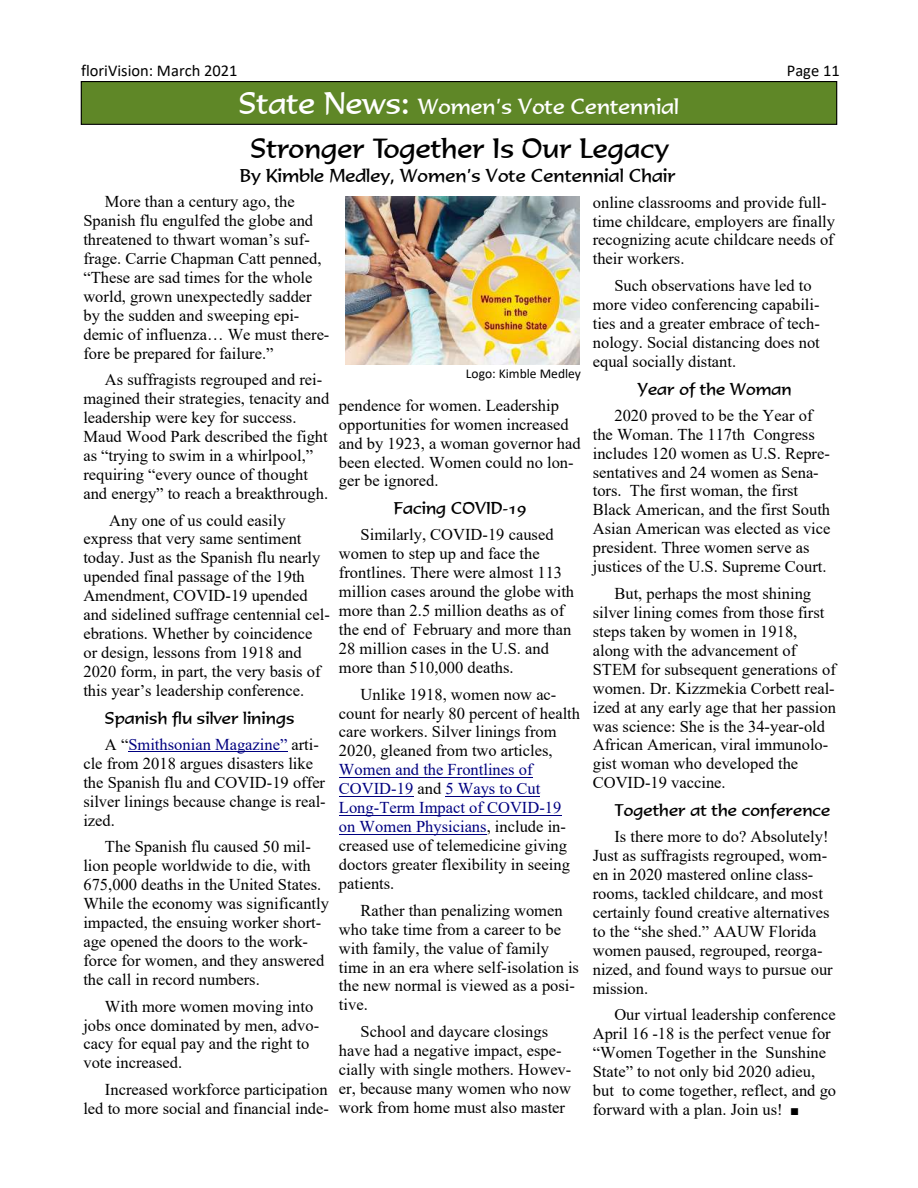
<style>
.page{position:relative;width:918px;height:1188px;background:#fff}
.page>*{position:absolute;margin:0;border:0;box-sizing:border-box;transform-origin:0 0}
.t1{font:27px "Formal 436 BT";color:#000}
.t2{font:21px "Formal 436 BT";color:#fff}
.t3{font:18px "Formal 436 BT";color:#000}
.t4{font:16.5px/18.9px "Times New Roman";color:#000}
.t5{font:16.5px "Formal 436 BT";color:#000}
.t6{font:16.5px "Calibri";color:#000}
.t7{font:13.5px "Calibri";color:#000}
.s1{font-size:30px}
.s2{color:#000080}
.s3{font-size:15px}
</style>
<div class="page">
<div style="left:81px;top:82px;width:756px;height:42px;background:#5f8727"></div>
<div style="left:81px;top:81px;width:756px;height:44px;border:1px solid #000"></div>
<hr style="left:128px;top:751px;width:152px;height:1px;background:#000080">
<hr style="left:339px;top:777px;width:194px;height:1px;background:#000080">
<hr style="left:339px;top:796px;width:74px;height:1px;background:#000080">
<hr style="left:445px;top:796px;width:95px;height:1px;background:#000080">
<hr style="left:339px;top:815px;width:222px;height:1px;background:#000080">
<hr style="left:339px;top:834px;width:148px;height:1px;background:#000080">
<img style="left:346px;top:196px;width:233px;height:168px">
<p class="t6" style="left:81px;top:64px;width:158px">floriVision: March 2021</p>
<p class="t6" style="left:787px;top:63px;width:54px">Page 11</p>
<p class="t2" style="left:239px;top:98px;width:442px"><span class="s1">State News:</span> Women’s Vote Centennial</p>
<h1 class="t1" style="left:251px;top:138px;width:420px">Stronger Together Is Our Legacy</h1>
<p class="t3" style="left:240px;top:169px;width:438px">By Kimble Medley, Women’s Vote Centennial Chair</p>
<p class="t4" style="left:83px;top:194px;width:248px;text-indent:22px">More than a century ago, the<br>Spanish flu engulfed the globe and threatened to thwart woman’s suf&shy;frage. Carrie Chapman Catt penned, “These are sad times for the whole world, grown unexpectedly sadder by the sudden and sweeping epi&shy;demic of influenza… We must there&shy;fore be prepared for failure.”</p>
<p class="t4" style="left:83px;top:372px;width:248px;text-indent:22px">As suffragists regrouped and rei&shy;magined their strategies, tenacity and leadership were key for success.<br>Maud Wood Park described the fight as “trying to swim in a whirlpool,” requiring “every ounce of thought and energy” to reach a breakthrough.</p>
<p class="t4" style="left:83px;top:512px;width:248px;text-indent:26px">Any one of us could easily express that very same sentiment today. Just as the Spanish flu nearly upended final passage of the 19th Amendment, COVID-19 upended and sidelined suffrage centennial cel&shy;ebrations. Whether by coincidence or design, lessons from 1918 and 2020 form, in part, the very basis of this year’s leadership conference.</p>
<p class="t5" style="left:105px;top:711px;width:191px">Spanish flu silver linings</p>
<p class="t4" style="left:83px;top:737px;width:244px;text-indent:22px">A “<span class="s2">Smithsonian Magazine”</span> arti&shy;cle from 2018 argues disasters like the Spanish flu and COVID-19 offer silver linings because change is real&shy;ized.</p>
<p class="t4" style="left:83px;top:839px;width:247px;text-indent:22px">The Spanish flu caused 50 mil&shy;lion people worldwide to die, with 675,000 deaths in the United States.<br>While the economy was significantly impacted, the ensuing worker short&shy;age opened the doors to the work&shy;force for women, and they answered the call in record numbers.</p>
<p class="t4" style="left:83px;top:998px;width:237px;text-indent:22px">With more women moving into jobs once dominated by men, advo&shy;cacy for equal pay and the right to vote increased.</p>
<p class="t4" style="left:83px;top:1082px;width:247px;text-align:right">Increased workforce participation led to more social and financial inde-</p>
<p class="t7" style="left:466px;top:368px;width:117px">Logo: Kimble Medley</p>
<p class="t4" style="left:339px;top:397px;width:243px">pendence for women. Leadership opportunities for women increased and by 1923, a woman governor had been elected. Women could no lon&shy;ger be ignored.</p>
<p class="t5" style="left:394px;top:502px;width:134px">Facing COVID-19</p>
<p class="t4" style="left:339px;top:527px;width:237px;text-indent:22px">Similarly, COVID-19 caused women to step up and face the frontlines. There were almost 113 million cases around the globe with more than 2.5 million deaths as of the end of February and more than<br>28 million cases in the U.S. and more than 510,000 deaths.</p>
<p class="t4" style="left:339px;top:686px;width:243px;text-indent:22px">Unlike 1918, women now ac&shy;count for nearly 80 percent of health care workers. Silver linings from<br>2020, gleaned from two articles,</p>
<p class="t4" style="left:339px;top:762px;width:232px"><span class="s2">Women and the Frontlines of<br>COVID-19</span> and <span class="s2">5 Ways to Cut<br>Long-Term Impact of COVID-19 on Women Physicians</span>, include in&shy;creased use of telemedicine giving doctors greater flexibility in seeing patients.</p>
<p class="t4" style="left:339px;top:902px;width:242px;text-indent:22px">Rather than penalizing women who take time from a career to be with family, the value of family time in an era where self-isolation is the new normal is viewed as a posi&shy;tive.</p>
<p class="t4" style="left:339px;top:1024px;width:234px;text-align:center">School and daycare closings<br>have had a negative impact, espe&shy;cially with single mothers. Howev&shy;er, because many women who now work from home must also master</p>
<p class="t4" style="left:593px;top:194px;width:244px">online classrooms and provide full&shy;time childcare, employers are finally recognizing acute childcare needs of their workers.</p>
<p class="t4" style="left:593px;top:278px;width:229px;text-indent:22px">Such observations have led to more video conferencing capabili&shy;ties and a greater embrace of tech&shy;nology. Social distancing does not equal socially distant.</p>
<p class="t5" style="left:637px;top:382px;width:156px">Year of the Woman</p>
<p class="t4" style="left:593px;top:407px;width:239px;text-indent:22px">2020 proved to be the Year of the Woman. The 117th Congress includes 120 women as U.S. Repre&shy;sentatives and 24 women as Sena&shy;tors. The first woman, the first<br>Black American, and the first South<br>Asian American was elected as vice president. Three women serve as justices of the U.S. Supreme Court.</p>
<p class="t4" style="left:593px;top:585px;width:245px;text-indent:22px">But, perhaps the most shining silver lining comes from those first steps taken by women in 1918, along with the advancement of<br>STEM for subsequent generations of women. Dr. Kizzmekia Corbett real&shy;ized at any early age that her passion was science: She is the 34-year-old<br>African American, viral immunolo&shy;gist woman who developed the<br>COVID-19 vaccine.</p>
<p class="t5" style="left:614px;top:804px;width:218px">Together at the conference</p>
<p class="t4" style="left:593px;top:829px;width:241px;text-indent:22px">Is there more to do? Absolutely!<br>Just as suffragists regrouped, wom&shy;en in 2020 mastered online class&shy;rooms, tackled childcare, and most certainly found creative alternatives to the “she shed.” AAUW Florida women paused, regrouped, reorga&shy;nized, and found ways to pursue our mission.</p>
<p class="t4" style="left:593px;top:1007px;width:245px;text-indent:22px">Our virtual leadership conference April 16 -18 is the perfect venue for “Women Together in the Sunshine State” to not only bid 2020 adieu, but to come together, reflect, and go forward with a plan. Join us! <span class="s3">■</span></p>
</div>
